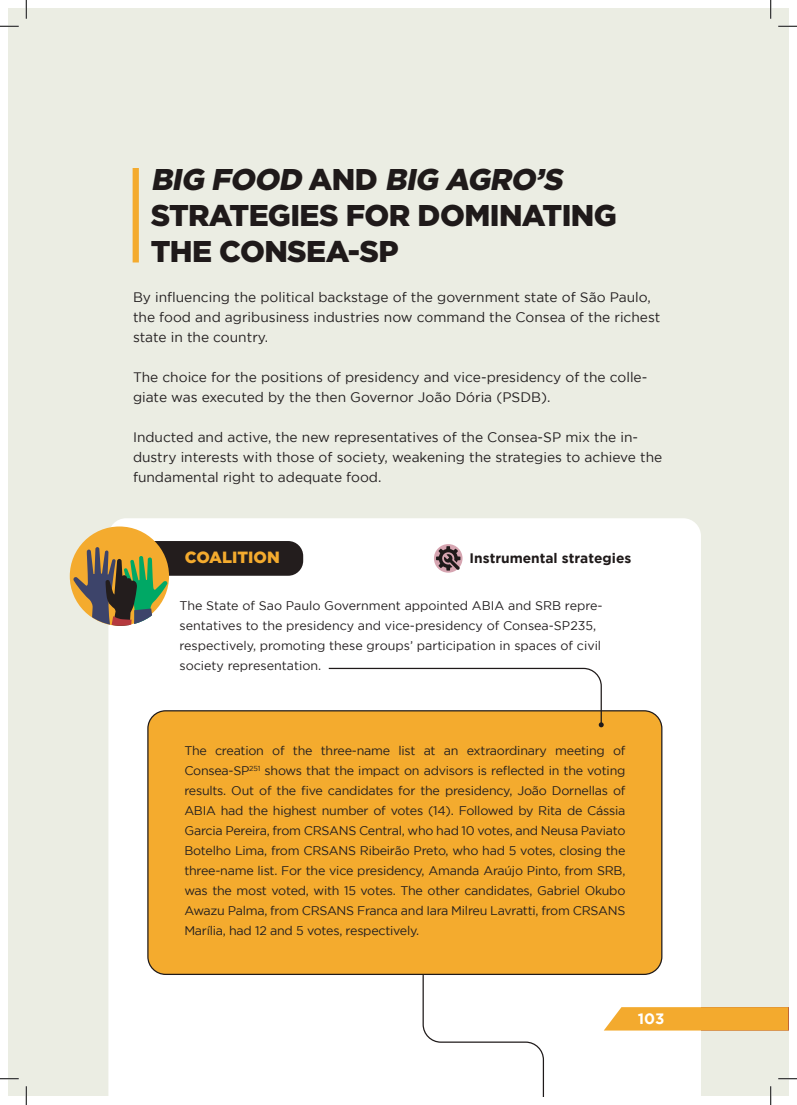
<style>
.page{position:relative;width:797px;height:1105px;background:#fff}
.page>*{position:absolute;margin:0;border:0;box-sizing:border-box;transform-origin:0 0}
.Heading_1{font:900 30px/35.9px "Gotham";letter-spacing:-.02em;color:#1f1a1a}
.t1{font:900 16.25px "Gotham";color:#f4ab2e}
.t2{font:700 15px "Gotham";color:#fff}
.t3{font:13.75px/20px "Gotham";color:#231f20}
.t4{font:700 13.75px "Gotham";color:#1f1a1a}
.t5{font:12.5px/20px "Gotham";color:#231f20;text-align:justify}
.s1{font-style:italic}
</style>
<div class="page">
<div style="left:9px;top:9px;width:779px;height:1087px;background:#ebede3"></div>
<div style="left:108px;top:518px;width:593px;height:578px;background:#fff"></div>
<div style="left:122px;top:541px;width:181px;height:35px;background:#231d1d;border-radius:15px"></div>
<svg style="left:434px;top:544px;width:28px;height:29px"></svg>
<svg style="left:436px;top:546px;width:24px;height:25px"></svg>
<div style="left:70px;top:526px;width:99px;height:100px;background:#f4ab2e;border-radius:50%"></div>
<svg style="left:73px;top:547px;width:95px;height:79px"></svg>
<div style="left:133px;top:168px;width:6px;height:94px;background:#f4ab2e"></div>
<div style="left:148px;top:711px;width:514px;height:263px;background:#f4ab2e;border-radius:18px"></div>
<svg style="left:327px;top:667px;width:276px;height:60px"></svg>
<div style="left:422px;top:974px;width:122px;height:122px;background:#fff"></div>
<svg style="left:603px;top:1007px;width:185px;height:23px;background:#f3ae39"></svg>
<svg style="left:0;top:25px;width:19px;height:2px"></svg>
<svg style="left:778px;top:25px;width:19px;height:2px"></svg>
<svg style="left:0;top:1078px;width:19px;height:1px"></svg>
<svg style="left:778px;top:1078px;width:19px;height:1px"></svg>
<svg style="left:25px;top:0;width:2px;height:19px"></svg>
<svg style="left:25px;top:1086px;width:2px;height:19px"></svg>
<svg style="left:770px;top:0;width:1px;height:19px"></svg>
<svg style="left:770px;top:1086px;width:1px;height:19px"></svg>
<p class="Heading_1" style="left:151px;top:161px;width:468px"><span class="s1">BIG FOOD</span> A N D <span class="s1">BIG AGRO’S<br></span>STRATEGIES FOR DOMINATING<br>THE CONSEA-SP</p>
<p class="t3" style="left:133px;top:287px;width:529px">By influencing the political backstage of the government state of São Paulo, the food and agribusiness industries now command the Consea of the richest state in the country.</p>
<p class="t3" style="left:133px;top:367px;width:516px">The choice for the positions of presidency and vice-presidency of the colle&shy;giate was executed by the then Governor João Dória (PSDB).</p>
<p class="t3" style="left:133px;top:427px;width:531px">Inducted and active, the new representatives of the Consea-SP mix the in&shy;dustry interests with those of society, weakening the strategies to achieve the fundamental right to adequate food.</p>
<p class="t1" style="left:185px;top:548px;width:96px">COALITION</p>
<p class="t4" style="left:469px;top:550px;width:163px">Instrumental strategies</p>
<p class="t5" style="left:179px;top:596px;width:425px;text-align:left">The State of Sao Paulo Government appointed ABIA and SRB repre&shy;sentatives to the presidency and vice-presidency of Consea-SP235, respectively, promoting these groups’ participation in spaces of civil society representation.</p>
<p class="t5" style="left:184px;top:741px;width:442px">The creation of the three-name list at an extraordinary meeting of Consea-SP<sup>251</sup> shows that the impact on advisors is reflected in the voting results. Out of the five candidates for the presidency, João Dornellas of ABIA had the highest number of votes (14). Followed by Rita de Cássia Garcia Pereira, from CRSANS Central, who had 10 votes, and Neusa Paviato Botelho Lima, from CRSANS Ribeirão Preto, who had 5 votes, closing the three-name list. For the vice presidency, Amanda Araújo Pinto, from SRB, was the most voted, with 15 votes. The other candidates, Gabriel Okubo Awazu Palma, from CRSANS Franca and Iara Milreu Lavratti, from CRSANS Marília, had 12 and 5 votes, respectively.</p>
<p class="t2" style="left:637px;top:1010px;width:28px">103</p>
</div>
